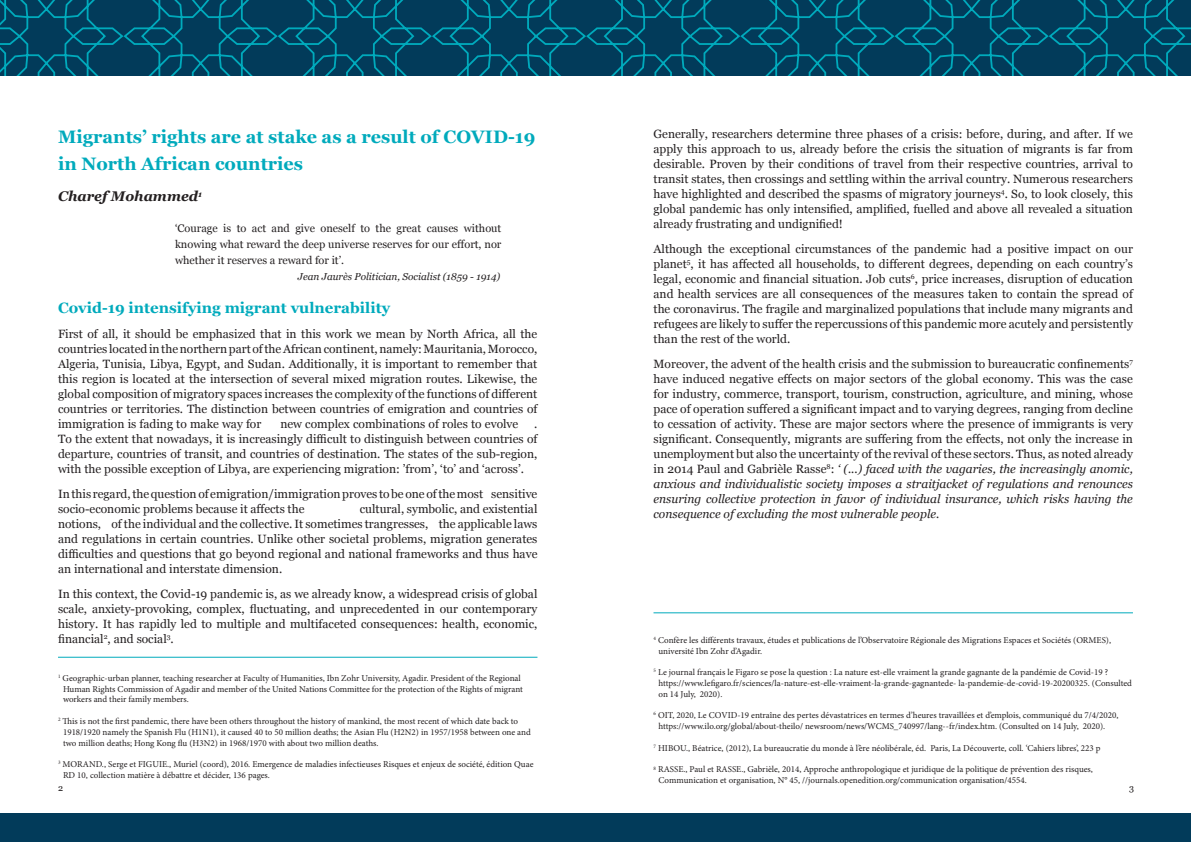
<style>
.page{position:relative;width:1191px;height:842px;background:#fff}
.page>*{position:absolute;margin:0;border:0;box-sizing:border-box;transform-origin:0 0}
.t1{font:700 18px/27.6px "Georgia";color:#00aabc}
.t2{font:700 15px "Georgia";color:#00aabc}
.t3{font:italic 700 14px "Georgia";color:#231f20}
.t4{font:12px/15px "Georgia";color:#231f20;text-align:justify}
.t5{font:11px/16px "Georgia";color:#231f20;text-align:justify}
.t6{font:italic 10px "Georgia";color:#231f20}
.t7{font:9px/10.8px "Minion Pro";color:#231f20}
.t8{font:9px "Georgia";color:#231f20}
.s1{font-style:italic}
</style>
<div class="page">
<hr style="left:58px;top:657px;width:479px;height:1px;background:#00aabc">
<hr style="left:653px;top:612px;width:480px;height:1px;background:#00aabc">
<div style="left:0;top:813px;width:1191px;height:29px;background:#023b5a"></div>
<svg style="left:0;top:0;width:1191px;height:76px;background:#014a67"></svg>
<p class="t4" style="left:653px;top:126px;width:481px">Generally, researchers determine three phases of a crisis: before, during, and after. If we apply this approach to us, already before the crisis the situation of migrants is far from desirable. Proven by their conditions of travel from their respective countries, arrival to transit states, then crossings and settling within the arrival country. Numerous researchers have highlighted and described the spasms of migratory journeys<sup>4</sup>. So, to look closely, this global pandemic has only intensified, amplified, fuelled and above all revealed a situation already frustrating and undignified!</p>
<p class="t4" style="left:653px;top:241px;width:481px">Although the exceptional circumstances of the pandemic had a positive impact on our planet<sup>5</sup>, it has affected all households, to different degrees, depending on each country’s legal, economic and financial situation. Job cuts<sup>6</sup>, price increases, disruption of education and health services are all consequences of the measures taken to contain the spread of the coronavirus. The fragile and marginalized populations that include many migrants and refugees are likely to suffer the repercussions of this pandemic more acutely and persistently than the rest of the world.</p>
<p class="t4" style="left:653px;top:356px;width:481px">Moreover, the advent of the health crisis and the submission to bureaucratic confinements<sup>7 </sup>have induced negative effects on major sectors of the global economy. This was the case for industry, commerce, transport, tourism, construction, agriculture, and mining, whose pace of operation suffered a significant impact and to varying degrees, ranging from decline to cessation of activity. These are major sectors where the presence of immigrants is very significant. Consequently, migrants are suffering from the effects, not only the increase in unemployment but also the uncertainty of the revival of these sectors. Thus, as noted already in 2014 Paul and Gabrièle Rasse<sup>8</sup>: <span class="s1">‘ (...) faced with the vagaries, the increasingly anomic, anxious and individualistic society imposes a straitjacket of regulations and renounces ensuring collective protection in favor of individual insurance, which risks having the consequence of excluding the most vulnerable people.</span></p>
<h1 class="t1" style="left:58px;top:122px;width:479px">Migrants’ rights are at stake as a result of COVID-19 in North African countries</h1>
<p class="t3" style="left:58px;top:186px;width:146px">Charef Mohammed<sup>1</sup></p>
<p class="t5" style="left:175px;top:219px;width:328px">‘Courage is to act and give oneself to the great causes without knowing what reward the deep universe reserves for our effort, nor whether it reserves a reward for it’.</p>
<p class="t6" style="left:298px;top:269px;width:204px">Jean Jaurès Politician, Socialist (1859 - 1914)</p>
<p class="t2" style="left:58px;top:297px;width:333px">Covid-19 intensifying migrant vulnerability</p>
<p class="t4" style="left:58px;top:326px;width:481px">First of all, it should be emphasized that in this work we mean by North Africa, all the countries located in the northern part of the African continent, namely: Mauritania, Morocco, Algeria, Tunisia, Libya, Egypt, and Sudan. Additionally, it is important to remember that this region is located at the intersection of several mixed migration routes. Likewise, the global composition of migratory spaces increases the complexity of the functions of different countries or territories. The distinction between countries of emigration and countries of immigration is fading to make way for</p>
<p class="t4" style="left:280px;top:416px;width:239px">new complex combinations of roles to evolve</p>
<p class="t4" style="left:58px;top:416px;width:481px;text-indent:476px">.<br>To the extent that nowadays, it is increasingly difficult to distinguish between countries of departure, countries of transit, and countries of destination. The states of the sub-region, with the possible exception of Libya, are experiencing migration: ’from’, ‘to’ and ‘across’.</p>
<p class="t4" style="left:58px;top:486px;width:481px">In this regard, the question of emigration/immigration proves to be one of the most sensitive socio-economic problems because it affects the</p>
<p class="t4" style="left:58px;top:501px;width:481px;text-indent:302px">cultural, symbolic, and existential notions, of the individual and the collective. It sometimes trangresses, the applicable laws and regulations in certain countries. Unlike other societal problems, migration generates difficulties and questions that go beyond regional and national frameworks and thus have an international and interstate dimension.</p>
<p class="t4" style="left:58px;top:586px;width:481px">In this context, the Covid-19 pandemic is, as we already know, a widespread crisis of global scale, anxiety-provoking, complex, fluctuating, and unprecedented in our contemporary history. It has rapidly led to multiple and multifaceted consequences: health, economic, financial<sup>2</sup>, and social<sup>3</sup>.</p>
<p class="t7" style="left:658px;top:635px;width:454px;text-indent:-5px"><sup>4</sup> Confère les différents travaux, études et publications de l’Observatoire Régionale des Migrations Espaces et Sociétés (ORMES), université Ibn Zohr d’Agadir.</p>
<p class="t7" style="left:658px;top:667px;width:475px;text-indent:-5px"><sup>5</sup> Le journal français le Figaro se pose la question : La nature est-elle vraiment la grande gagnante de la pandémie de Covid-19 ? https://www.lefigaro.fr/sciences/la-nature-est-elle-vraiment-la-grande-gagnantede- la-pandemie-de-covid-19-20200325. (Consulted on 14 July, 2020).</p>
<p class="t7" style="left:658px;top:710px;width:461px;text-indent:-5px"><sup>6</sup> OIT, 2020, Le COVID-19 entraîne des pertes dévastatrices en termes d’heures travaillées et d’emplois, communiqué du 7/4/2020, https://www.ilo.org/global/about-theilo/ newsroom/news/WCMS_740997/lang--fr/index.htm. (Consulted on 14 July, 2020).</p>
<p class="t7" style="left:653px;top:743px;width:448px"><sup>7</sup> HIBOU., Béatrice, (2012), La bureaucratie du monde à l’ère néolibérale, éd. Paris, La Découverte, coll. ‘Cahiers libres’, 223 p</p>
<p class="t7" style="left:658px;top:764px;width:436px;text-indent:-5px"><sup>8</sup> RASSE., Paul et RASSE., Gabrièle, 2014, Approche anthropologique et juridique de la politique de prévention des risques,<br>Communication et organisation, N° 45, //journals.openedition.org/communication organisation/4554.</p>
<p class="t7" style="left:63px;top:672px;width:461px;text-indent:-5px"><sup>1</sup> Geographic-urban planner, teaching researcher at Faculty of Humanities, Ibn Zohr University, Agadir. President of the Regional<br>Human Rights Commission of Agadir and member of the United Nations Committee for the protection of the Rights of migrant workers and their family members.</p>
<p class="t7" style="left:63px;top:716px;width:469px;text-indent:-5px"><sup>2</sup> This is not the first pandemic, there have been others throughout the history of mankind, the most recent of which date back to<br>1918/1920 namely the Spanish Flu (H1N1), it caused 40 to 50 million deaths; the Asian Flu (H2N2) in 1957/1958 between one and two million deaths; Hong Kong flu (H3N2) in 1968/1970 with about two million deaths.</p>
<p class="t7" style="left:63px;top:759px;width:472px;text-indent:-5px"><sup>3</sup> MORAND., Serge et FIGUIE., Muriel (coord), 2016. Emergence de maladies infectieuses Risques et enjeux de société, édition Quae<br>RD 10, collection matière à débattre et décider, 136 pages.</p>
<p class="t8" style="left:58px;top:781px;width:7px">2</p>
<p class="t8" style="left:1129px;top:781px;width:6px">3</p>
</div>
